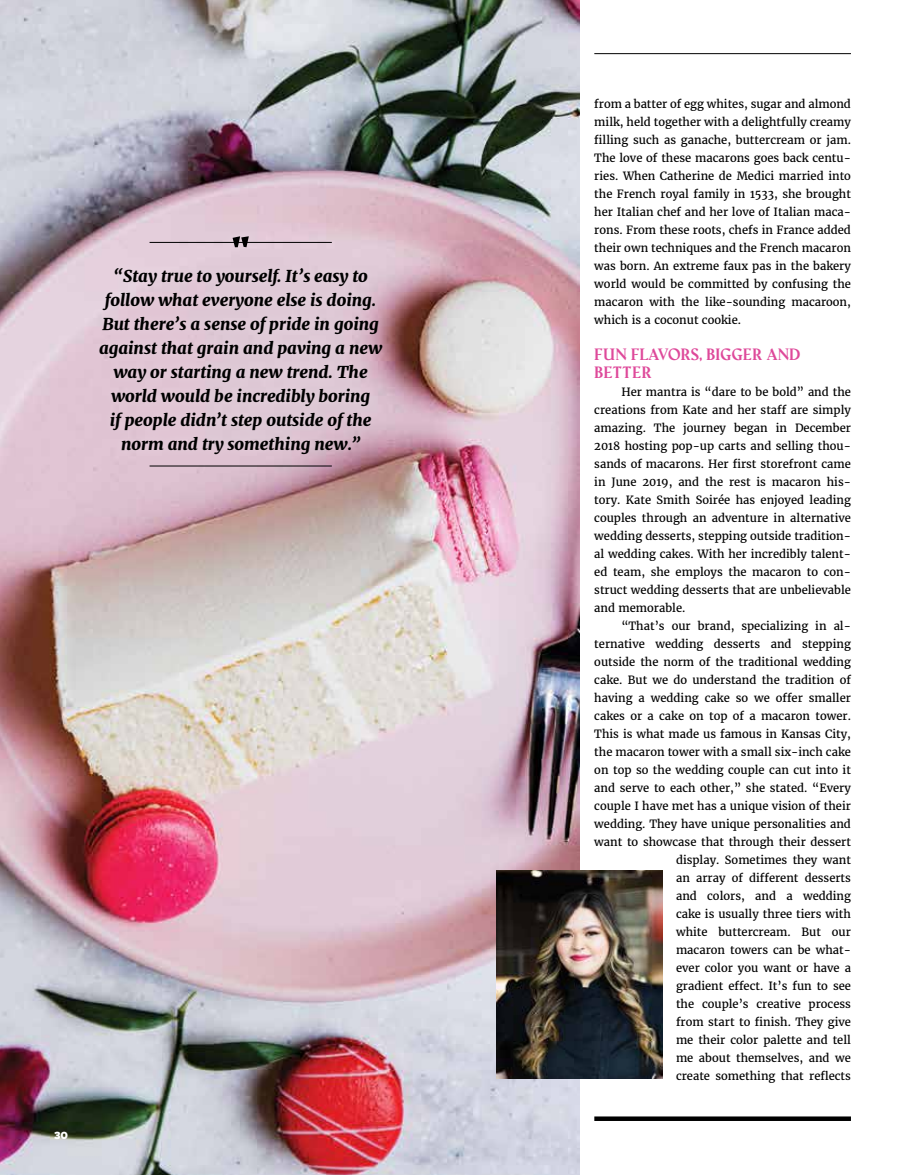
<style>
.page{position:relative;width:905px;height:1175px;background:#fff}
.page>*{position:absolute;margin:0;border:0;box-sizing:border-box;transform-origin:0 0}
.t1{font:italic 900 16.5px/24px "Merriweather";color:#000;text-align:center}
.t2{font:700 15px/18px "Amagro";color:#de499a}
.t3{font:11.25px/18px "Merriweather";color:#000;text-align:justify}
.t4{font:900 10.5px "Metropolis";color:#fff}
</style>
<div class="page">
<img style="left:0;top:0;width:579px;height:1174px">
<div style="left:90px;top:227px;width:301px;height:249px;background:#fff;opacity:.25"></div>
<hr style="left:149px;top:242px;width:183px;height:1px;background:#000">
<hr style="left:149px;top:465px;width:183px;height:1px;background:#000">
<svg style="left:232px;top:236px;width:17px;height:11px"></svg>
<hr style="left:594px;top:53px;width:256px;height:1px;background:#000">
<svg style="left:594px;top:1116px;width:256px;height:4px"></svg>
<img style="left:496px;top:870px;width:166px;height:208px">
<p class="t1" style="left:99px;top:264px;width:285px">“Stay true to yourself. It’s easy to follow what everyone else is doing.<br>But there’s a sense of pride in going against that grain and paving a new way or starting a new trend. The world would be incredibly boring<br>if people didn’t step outside of the norm and try something new.”</p>
<p class="t4" style="left:54px;top:1128px;width:16px">30</p>
<p class="t3" style="left:594px;top:95px;width:258px">from a batter of egg whites, sugar and almond milk, held together with a delightfully creamy filling such as ganache, buttercream or jam.<br>The love of these macarons goes back centu&shy;ries. When Catherine de Medici married into the French royal family in 1533, she brought her Italian chef and her love of Italian maca&shy;rons. From these roots, chefs in France added their own techniques and the French macaron was born. An extreme faux pas in the bakery world would be committed by confusing the macaron with the like-sounding macaroon, which is a coconut cookie.</p>
<h2 class="t2" style="left:594px;top:346px;width:207px">FUN FLAVORS, BIGGER AND<br>BETTER</h2>
<p class="t3" style="left:594px;top:383px;width:258px;text-indent:27px">Her mantra is “dare to be bold” and the creations from Kate and her staff are simply amazing. The journey began in December 2018 hosting pop-up carts and selling thou&shy;sands of macarons. Her first storefront came in June 2019, and the rest is macaron his&shy;tory. Kate Smith Soirée has enjoyed leading couples through an adventure in alternative wedding desserts, stepping outside tradition&shy;al wedding cakes. With her incredibly talent&shy;ed team, she employs the macaron to con&shy;struct wedding desserts that are unbelievable and memorable.</p>
<p class="t3" style="left:594px;top:617px;width:258px;text-align:right">“That’s our brand, specializing in al&shy;ternative wedding desserts and stepping outside the norm of the traditional wedding cake. But we do understand the tradition of having a wedding cake so we offer smaller cakes or a cake on top of a macaron tower.<br>This is what made us famous in Kansas City, the macaron tower with a small six-inch cake on top so the wedding couple can cut into it and serve to each other,” she stated. “Every couple I have met has a unique vision of their wedding. They have unique personalities and want to showcase that through their dessert display. Sometimes they want<br>an array of different desserts<br>and colors, and a wedding<br>cake is usually three tiers with<br>white buttercream. But our<br>macaron towers can be what-<br>ever color you want or have a<br>gradient effect. It’s fun to see<br>the couple’s creative process<br>from start to finish. They give<br>me their color palette and tell<br>me about themselves, and we<br>create something that reflects</p>
</div>
